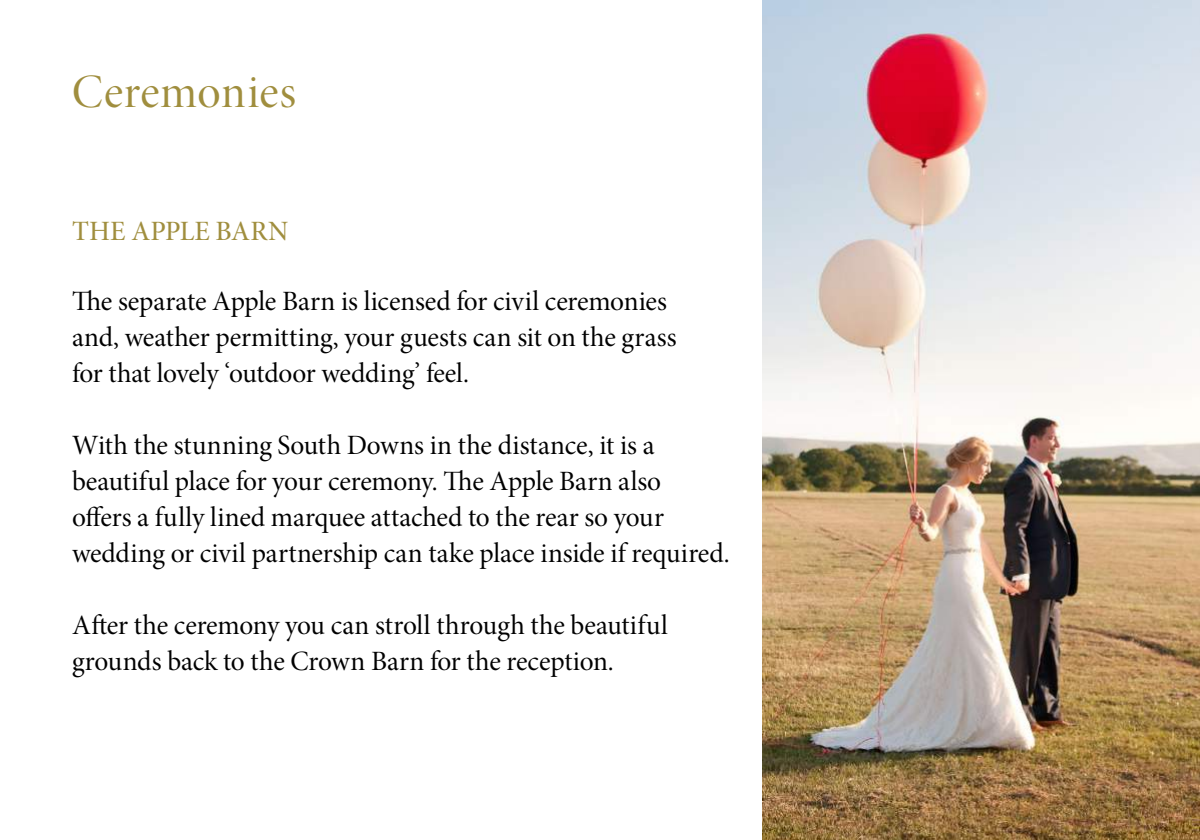
<style>
.page{position:relative;width:1200px;height:840px;background:#fff}
.page>*{position:absolute;margin:0;border:0;box-sizing:border-box;transform-origin:0 0}
.t1{font:48px "Minion Pro Disp";letter-spacing:.015em;color:#a08e3e}
.t2{font:28px/36px "Minion Pro Subh";letter-spacing:-.005em;color:#000}
.t3{font:28px "Minion Pro Medium Subh";letter-spacing:.01em;color:#a08e3e}
</style>
<div class="page">
<img style="left:762px;top:0;width:438px;height:840px">
<h1 class="t1" style="left:72px;top:62px;width:225px">Ceremonies</h1>
<p class="t3" style="left:72px;top:213px;width:218px">THE APPLE BARN</p>
<p class="t2" style="left:72px;top:283px;width:606px">The separate Apple Barn is licensed for civil ceremonies and, weather permitting, your guests can sit on the grass for that lovely ‘outdoor wedding’ feel.</p>
<p class="t2" style="left:72px;top:427px;width:659px">With the stunning South Downs in the distance, it is a beautiful place for your ceremony. The Apple Barn also<br>offers a fully lined marquee attached to the rear so your wedding or civil partnership can take place inside if required.</p>
<p class="t2" style="left:72px;top:607px;width:597px">After the ceremony you can stroll through the beautiful grounds back to the Crown Barn for the reception.</p>
</div>
